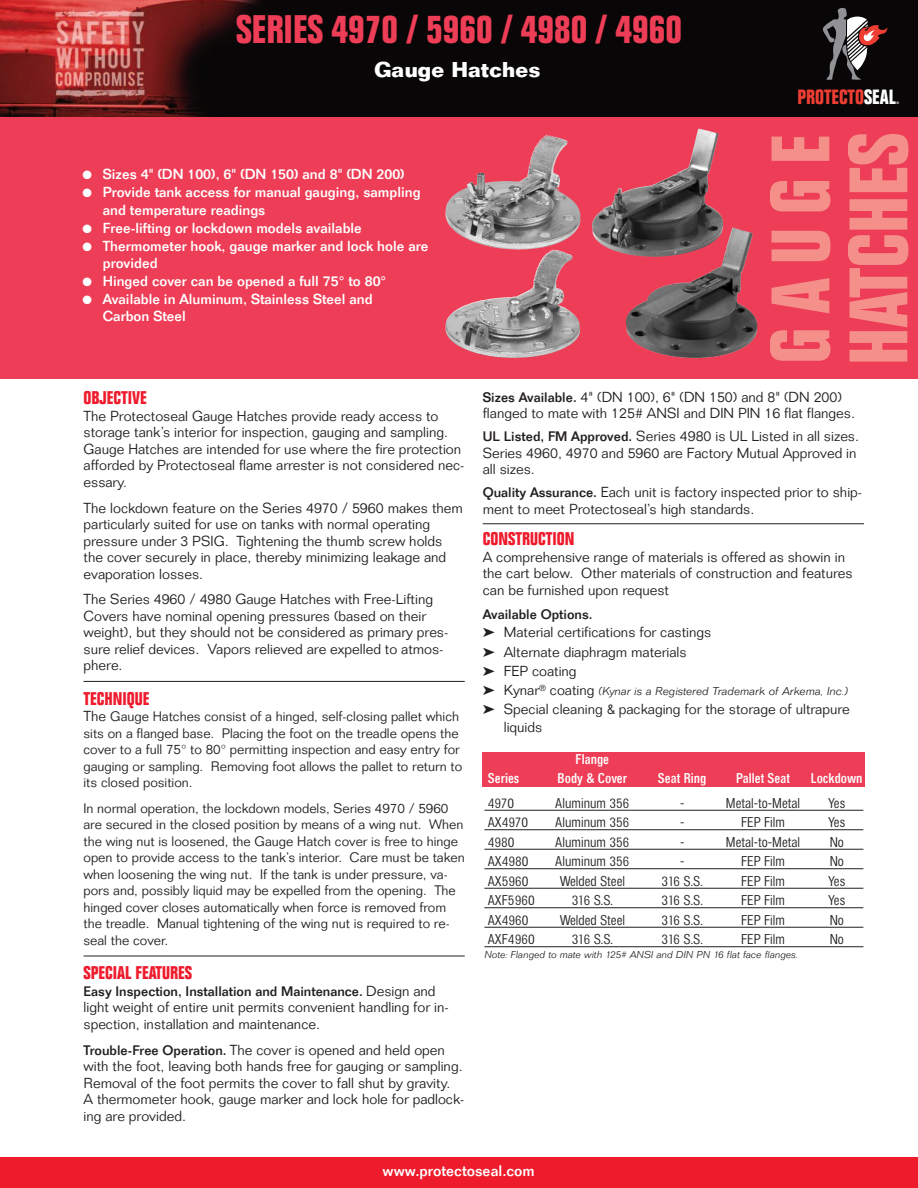
<style>
.page{position:relative;width:918px;height:1188px;background:#fff}
.page>*{position:absolute;margin:0;border:0;box-sizing:border-box;transform-origin:0 0}
.t1{font:700 condensed 39px "Folio Std";color:#ee3d56}
.t2{font:700 21px "Folio Std";color:#fff}
.t3{font:700 condensed 20.25px "Folio Std";color:#ee3e34}
.t4{font:700 condensed 18px "Folio Std";color:#ee1b2c}
.t5{font:500 15px "Folio Std";color:#fff}
.t6{font:300 14.25px/16.5px "Folio Std";color:#231f20}
.t7{font:500 14.25px/17.1px "Folio Std";color:#fff}
.t8{font:300 13.5px/16.5px "Folio Std";color:#231f20}
.t9{font:300 condensed 13.5px "Folio SBOP";color:#231f20}
.t10{font:500 13.5px "Folio Std";color:#231f20}
.t11{font:500 condensed 13.5px "Folio SBOP";color:#fff}
.t12{font:italic 300 12px "Folio TOT";color:#231f20}
.t13{font:italic 300 10.5px "Folio TOT";color:#231f20}
.t14{font:700 condensed 3.3px "Folio Std";color:#fff}
.s1{color:#fff}
.s2{font-size:14.25px}
.s3{font-weight:300;font-size:14.25px}
.s4{font-weight:500;font-size:13.5px}
.s5{font-family:"Folio Std";font-style:normal;font-size:14.25px}
</style>
<div class="page">
<svg style="left:0;top:116px;width:918px;height:263px;background:#db465b"></svg>
<img style="left:0;top:0;width:918px;height:116px">
<img style="left:546px;top:135px;width:22px;height:9px">
<hr style="left:84px;top:681px;width:381px;height:1px;background:#231f20">
<hr style="left:84px;top:956px;width:381px;height:1px;background:#231f20">
<hr style="left:483px;top:524px;width:381px;height:1px;background:#231f20">
<div style="left:0;top:1157px;width:918px;height:31px;background:#ee1b2c"></div>
<svg style="left:822px;top:8px;width:65px;height:72px;background:#4e4242"></svg>
<svg style="left:770px;top:137px;width:60px;height:224px;background:#f0656f"></svg>
<svg style="left:848px;top:134px;width:60px;height:228px;background:#f17076"></svg>
<div style="left:482px;top:752px;width:383px;height:35px;background:#ee3d56"></div>
<hr style="left:484px;top:810px;width:379px;height:1px;background:#231f20">
<hr style="left:484px;top:829px;width:379px;height:1px;background:#231f20">
<hr style="left:484px;top:849px;width:379px;height:1px;background:#231f20">
<hr style="left:484px;top:868px;width:379px;height:1px;background:#231f20">
<hr style="left:484px;top:888px;width:379px;height:1px;background:#231f20">
<hr style="left:484px;top:907px;width:379px;height:1px;background:#231f20">
<hr style="left:484px;top:927px;width:379px;height:1px;background:#231f20">
<hr style="left:484px;top:946px;width:379px;height:1px;background:#231f20">
<img style="left:705px;top:133px;width:18px;height:96px">
<img style="left:737px;top:233px;width:16px;height:72px">
<h1 class="t1" style="left:236px;top:15px;width:447px">SERIES 4970 / 5960 / 4980 / 4960</h1>
<h2 class="t2" style="left:374px;top:62px;width:168px">Gauge Hatches</h2>
<p class="t7" style="left:82px;top:167px;width:324px">● Sizes 4" (DN 100), 6" (DN 150) and 8" (DN 200)</p>
<p class="t7" style="left:103px;top:185px;width:319px;text-indent:-20px">● Provide tank access for manual gauging, sampling and temperature readings</p>
<p class="t7" style="left:82px;top:221px;width:281px">● Free-lifting or lockdown models available</p>
<p class="t7" style="left:103px;top:239px;width:327px;text-indent:-20px">● Thermometer hook, gauge marker and lock hole are provided</p>
<p class="t7" style="left:82px;top:274px;width:305px">● Hinged cover can be opened a full 75° to 80°</p>
<p class="t7" style="left:103px;top:292px;width:272px;text-indent:-20px">● Available in Aluminum, Stainless Steel and<br>Carbon Steel</p>
<h3 class="t3" style="left:798px;top:89px;width:100px">PROTECTO<span class="s1">SEAL</span></h3>
<p class="t14" style="left:896px;top:101px;width:4px">®</p>
<p class="t4" style="left:84px;top:392px;width:65px">OBJECTIVE</p>
<p class="t6" style="left:84px;top:409px;width:382px">The Protectoseal Gauge Hatches provide ready access to storage tank’s interior for inspection, gauging and sampling.<br>Gauge Hatches are intended for use where the fire protection afforded by Protectoseal flame arrester is not considered nec&shy;essary.</p>
<p class="t6" style="left:84px;top:501px;width:381px">The lockdown feature on the Series 4970 / 5960 makes them particularly suited for use on tanks with normal operating pressure under 3 PSIG. Tightening the thumb screw holds the cover securely in place, thereby minimizing leakage and evaporation losses.</p>
<p class="t6" style="left:84px;top:593px;width:366px">The Series 4960 / 4980 Gauge Hatches with Free-Lifting Covers have nominal opening pressures (based on their weight), but they should not be considered as primary pres&shy;sure relief devices. Vapors relieved are expelled to atmos&shy;phere.</p>
<p class="t4" style="left:84px;top:692px;width:67px">TECHNIQUE</p>
<p class="t8" style="left:84px;top:710px;width:380px"><span class="s2">The</span> Gauge Hatches consist of a hinged, self-closing pallet which sits on a flanged base. Placing the foot on the treadle opens the cover to a full 75° to 80° permitting inspection and easy entry for gauging or sampling. Removing foot allows the pallet to return to its closed position.</p>
<p class="t8" style="left:84px;top:802px;width:383px">In normal operation, the lockdown models, Series 4970 / 5960 are secured in the closed position by means of a wing nut. When the wing nut is loosened, the Gauge Hatch cover is free to hinge open to provide access to the tank’s interior. Care must be taken when loosening the wing nut. If the tank is under pressure, va&shy;pors and, possibly liquid may be expelled from the opening. The hinged cover closes automatically when force is removed from the treadle. Manual tightening of the wing nut is required to re&shy;seal the cover.</p>
<p class="t4" style="left:84px;top:966px;width:110px">SPECIAL FEATURES</p>
<p class="t10" style="left:84px;top:986px;width:354px">Easy Inspection, Installation and Maintenance. <span class="s3">Design and</span></p>
<p class="t6" style="left:84px;top:1001px;width:367px">light weight of entire unit permits convenient handling for in&shy;spection, installation and maintenance.</p>
<p class="t6" style="left:84px;top:1043px;width:382px"><span class="s4">Trouble-Free Operation.</span> The cover is opened and held open with the foot, leaving both hands free for gauging or sampling.<br>Removal of the foot permits the cover to fall shut by gravity.<br>A thermometer hook, gauge marker and lock hole for padlock&shy;ing are provided.</p>
<p class="t6" style="left:483px;top:390px;width:374px"><span class="s4">Sizes Available.</span> 4" (DN 100), 6" (DN 150) and 8" (DN 200) flanged to mate with 125# ANSI and DIN PIN 16 flat flanges.</p>
<p class="t6" style="left:483px;top:430px;width:378px"><span class="s4">UL Listed, FM Approved.</span> Series 4980 is UL Listed in all sizes.<br>Series 4960, 4970 and 5960 are Factory Mutual Approved in all sizes.</p>
<p class="t6" style="left:483px;top:486px;width:381px"><span class="s4">Quality Assurance.</span> Each unit is factory inspected prior to ship&shy;ment to meet Protectoseal’s high standards.</p>
<p class="t4" style="left:483px;top:533px;width:93px">CONSTRUCTION</p>
<p class="t6" style="left:483px;top:550px;width:371px">A comprehensive range of materials is offered as showin in the cart below. Other materials of construction and features can be furnished upon request</p>
<p class="t10" style="left:483px;top:610px;width:111px">Available Options.</p>
<p class="t6" style="left:483px;top:625px;width:230px;line-height:19px">➤ Material certifications for castings ➤ Alternate diaphragm materials<br>➤ FEP coating</p>
<p class="t12" style="left:483px;top:684px;width:367px">➤ <span class="s5">Kynar</span><sup>®</sup> <span class="s5">coating</span> (Kynar is a Registered Trademark of Arkema, Inc.)</p>
<p class="t6" style="left:504px;top:701px;width:348px;line-height:18px;text-indent:-21px">➤ Special cleaning &amp; packaging for the storage of ultrapure liquids</p>
<p class="t11" style="left:576px;top:751px;width:35px">Flange</p>
<p class="t11" style="left:488px;top:771px;width:33px">Series</p>
<p class="t11" style="left:558px;top:771px;width:71px">Body &amp; Cover</p>
<p class="t11" style="left:658px;top:771px;width:50px">Seat Ring</p>
<p class="t11" style="left:736px;top:771px;width:55px">Pallet Seat</p>
<p class="t11" style="left:811px;top:771px;width:53px">Lockdown</p>
<p class="t9" style="left:488px;top:795px;width:28px">4970</p>
<p class="t9" style="left:555px;top:795px;width:76px">Aluminum 356</p>
<p class="t9" style="left:680px;top:795px;width:6px">-</p>
<p class="t9" style="left:726px;top:795px;width:76px">Metal-to-Metal</p>
<p class="t9" style="left:828px;top:795px;width:19px">Yes</p>
<p class="t9" style="left:488px;top:815px;width:42px">AX4970</p>
<p class="t9" style="left:555px;top:815px;width:76px">Aluminum 356</p>
<p class="t9" style="left:680px;top:815px;width:6px">-</p>
<p class="t9" style="left:741px;top:815px;width:45px">FEP Film</p>
<p class="t9" style="left:828px;top:815px;width:19px">Yes</p>
<p class="t9" style="left:488px;top:834px;width:28px">4980</p>
<p class="t9" style="left:555px;top:834px;width:76px">Aluminum 356</p>
<p class="t9" style="left:680px;top:834px;width:6px">-</p>
<p class="t9" style="left:726px;top:834px;width:76px">Metal-to-Metal</p>
<p class="t9" style="left:830px;top:834px;width:16px">No</p>
<p class="t9" style="left:488px;top:854px;width:42px">AX4980</p>
<p class="t9" style="left:555px;top:854px;width:76px">Aluminum 356</p>
<p class="t9" style="left:680px;top:854px;width:6px">-</p>
<p class="t9" style="left:741px;top:854px;width:45px">FEP Film</p>
<p class="t9" style="left:830px;top:854px;width:16px">No</p>
<p class="t9" style="left:488px;top:873px;width:42px">AX5960</p>
<p class="t9" style="left:560px;top:873px;width:67px">Welded Steel</p>
<p class="t9" style="left:662px;top:873px;width:43px">316 S.S.</p>
<p class="t9" style="left:741px;top:873px;width:45px">FEP Film</p>
<p class="t9" style="left:828px;top:873px;width:19px">Yes</p>
<p class="t9" style="left:488px;top:893px;width:48px">AXF5960</p>
<p class="t9" style="left:572px;top:893px;width:43px">316 S.S.</p>
<p class="t9" style="left:662px;top:893px;width:43px">316 S.S.</p>
<p class="t9" style="left:741px;top:893px;width:45px">FEP Film</p>
<p class="t9" style="left:828px;top:893px;width:19px">Yes</p>
<p class="t9" style="left:488px;top:912px;width:42px">AX4960</p>
<p class="t9" style="left:560px;top:912px;width:67px">Welded Steel</p>
<p class="t9" style="left:662px;top:912px;width:43px">316 S.S.</p>
<p class="t9" style="left:741px;top:912px;width:45px">FEP Film</p>
<p class="t9" style="left:830px;top:912px;width:16px">No</p>
<p class="t9" style="left:488px;top:932px;width:48px">AXF4960</p>
<p class="t9" style="left:572px;top:932px;width:43px">316 S.S.</p>
<p class="t9" style="left:662px;top:932px;width:43px">316 S.S.</p>
<p class="t9" style="left:741px;top:932px;width:45px">FEP Film</p>
<p class="t9" style="left:830px;top:932px;width:16px">No</p>
<p class="t13" style="left:484px;top:948px;width:315px">Note: Flanged to mate with 125# ANSI and DIN PN 16 flat face flanges.</p>
<p class="t5" style="left:383px;top:1165px;width:154px">www.protectoseal.com</p>
</div>
